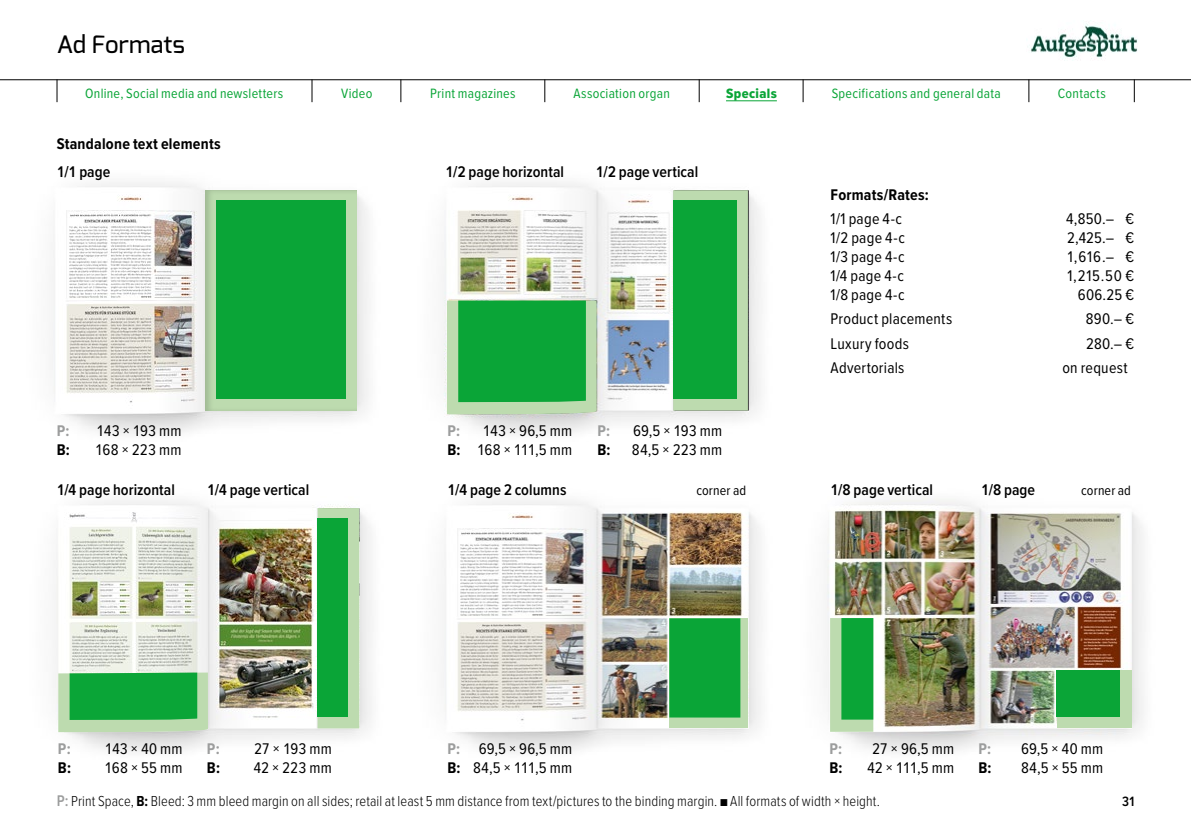
<style>
.page{position:relative;width:1191px;height:840px;background:#fff}
.page>*{position:absolute;margin:0;border:0;box-sizing:border-box;transform-origin:0 0}
.t1{font:500 24px "Exo";letter-spacing:.005em;color:#000}
.t2{font:16px/18.8px "Proxima Nova Cond";letter-spacing:.015em;color:#000}
.t3{font:600 16px "Proxima Nova Cond";letter-spacing:.005em;color:#000}
.t4{font:700 16px "Proxima Nova Cond";letter-spacing:.015em;color:#000}
.t5{font:16px/18.8px "Proxima Nova Cond";letter-spacing:-.005em;color:#000;text-align:right}
.t6{font:700 16px "Proxima Nova Cond";color:#9c9d9d}
.t7{font:300 15px "Proxima Nova Cond";letter-spacing:.01em;color:#000}
.t8{font:14px "Proxima Nova Cond";letter-spacing:.02em;color:#0aa537}
.t9{font:14px "Proxima Nova Cond";letter-spacing:.01em;color:#000}
.t10{font:14px "Proxima Nova Cond Extrabld";letter-spacing:.025em;color:#0aa537}
.t11{font:600 14px "Proxima Nova Cond";color:#000}
.s1{font-weight:700}
.s2{font-weight:700;color:#9c9d9d}
.s3{font-weight:600;font-size:16px;color:#9c9d9d}
.s4{font-size:12px}
</style>
<div class="page">
<hr style="left:0;top:79px;width:1191px;height:1px;background:#000">
<svg style="left:1134px;top:79px;width:1px;height:23px"></svg>
<svg style="left:1028px;top:79px;width:1px;height:23px"></svg>
<svg style="left:802px;top:79px;width:1px;height:23px"></svg>
<svg style="left:699px;top:79px;width:1px;height:23px"></svg>
<svg style="left:544px;top:79px;width:1px;height:23px"></svg>
<svg style="left:400px;top:79px;width:1px;height:23px"></svg>
<svg style="left:312px;top:79px;width:1px;height:23px"></svg>
<svg style="left:57px;top:79px;width:1px;height:23px"></svg>
<img style="left:55px;top:500px;width:317px;height:253px">
<div style="left:317px;top:508px;width:42px;height:220px;background:#bddbaf"></div>
<div style="left:317px;top:518px;width:31px;height:198px;background:#0aa537"></div>
<img style="left:443px;top:182px;width:318px;height:253px">
<svg style="left:447px;top:300px;width:149px;height:114px"></svg>
<img style="left:52px;top:182px;width:307px;height:253px">
<div style="left:186px;top:174px;width:193px;height:239px;background:#000;opacity:.15"></div>
<div style="left:216px;top:200px;width:130px;height:199px;background:#0aa537"></div>
<img style="left:443px;top:500px;width:318px;height:253px">
<img style="left:826px;top:497px;width:318px;height:256px">
<div style="left:1056px;top:670px;width:75px;height:58px;background:#bddbaf"></div>
<div style="left:1056px;top:670px;width:64px;height:46px;background:#0aa537"></div>
<div style="left:673px;top:190px;width:75px;height:220px;background:#bddbaf"></div>
<div style="left:673px;top:200px;width:64px;height:199px;background:#0aa537"></div>
<svg style="left:58px;top:672px;width:150px;height:59px"></svg>
<div style="left:668px;top:616px;width:74px;height:105px;background:#fff"></div>
<div style="left:669px;top:618px;width:79px;height:110px;background:#bddbaf"></div>
<div style="left:669px;top:618px;width:71px;height:99px;background:#0aa537"></div>
<div style="left:830px;top:617px;width:43px;height:114px;background:#bddbaf"></div>
<div style="left:841px;top:617px;width:32px;height:102px;background:#0aa537"></div>
<img style="left:1030px;top:23px;width:108px;height:36px">
<hr style="left:726px;top:100px;width:51px;height:1px;background:#0aa537">
<h1 class="t1" style="left:57px;top:28px;width:130px">Ad Formats</h1>
<p class="t10" style="left:726px;top:83px;width:52px">Specials</p>
<p class="t8" style="left:85px;top:83px;width:200px">Online, Social media and newsletters</p>
<p class="t8" style="left:341px;top:83px;width:33px">Video</p>
<p class="t8" style="left:430px;top:83px;width:87px">Print magazines</p>
<p class="t8" style="left:573px;top:83px;width:98px">Association organ</p>
<p class="t8" style="left:831px;top:83px;width:171px">Specifications and general data</p>
<p class="t8" style="left:1057px;top:83px;width:50px">Contacts</p>
<p class="t4" style="left:57px;top:132px;width:166px">Standalone text elements</p>
<p class="t3" style="left:57px;top:160px;width:55px">1/1 page</p>
<p class="t3" style="left:445px;top:160px;width:120px">1/2 page horizontal</p>
<p class="t3" style="left:596px;top:160px;width:104px">1/2 page vertical</p>
<p class="t4" style="left:830px;top:183px;width:100px">Formats/Rates:</p>
<p class="t2" style="left:830px;top:209px;width:73px">1/1 page 4-c</p>
<p class="t2" style="left:1066px;top:209px;width:69px">4,850.– €</p>
<p class="t2" style="left:830px;top:228px;width:76px">1/2 page 4-c</p>
<p class="t2" style="left:1067px;top:228px;width:68px">2,425.– €</p>
<p class="t2" style="left:830px;top:246px;width:75px">1/3 page 4-c</p>
<p class="t2" style="left:1067px;top:246px;width:68px">1,616.– €</p>
<p class="t2" style="left:830px;top:265px;width:75px">1/4 page 4-c</p>
<p class="t2" style="left:1067px;top:265px;width:68px">1,215.50 €</p>
<p class="t2" style="left:830px;top:284px;width:75px">1/8 page 4-c</p>
<p class="t2" style="left:1077px;top:284px;width:58px">606.25 €</p>
<p class="t2" style="left:830px;top:308px;width:123px">Product placements</p>
<p class="t2" style="left:1085px;top:308px;width:50px">890.– €</p>
<p class="t2" style="left:830px;top:333px;width:80px">Luxury foods</p>
<p class="t2" style="left:1086px;top:333px;width:50px">280.– €</p>
<p class="t2" style="left:830px;top:357px;width:75px">Advertorials</p>
<p class="t2" style="left:1062px;top:357px;width:67px">on request</p>
<p class="t6" style="left:57px;top:418px;width:14px">P:</p>
<p class="t2" style="left:96px;top:420px;width:86px">143 × 193 mm</p>
<p class="t4" style="left:57px;top:437px;width:15px">B:</p>
<p class="t2" style="left:95px;top:439px;width:88px">168 × 223 mm</p>
<p class="t5" style="left:447px;top:420px;width:126px">143 × 96,5 mm<br><span class="s1">B:</span> 168 × 111,5 mm</p>
<p class="t6" style="left:447px;top:418px;width:14px">P:</p>
<p class="t6" style="left:597px;top:418px;width:14px">P:</p>
<p class="t2" style="left:633px;top:420px;width:90px">69,5 × 193 mm</p>
<p class="t4" style="left:597px;top:437px;width:15px">B:</p>
<p class="t2" style="left:632px;top:439px;width:92px">84,5 × 223 mm</p>
<p class="t3" style="left:57px;top:477px;width:119px">1/4 page horizontal</p>
<p class="t3" style="left:207px;top:477px;width:103px">1/4 page vertical</p>
<p class="t3" style="left:447px;top:477px;width:120px">1/4 page 2 columns</p>
<p class="t9" style="left:696px;top:480px;width:51px">corner ad</p>
<p class="t3" style="left:830px;top:477px;width:104px">1/8 page vertical</p>
<p class="t3" style="left:981px;top:477px;width:56px">1/8 page</p>
<p class="t9" style="left:1081px;top:480px;width:51px">corner ad</p>
<p class="t6" style="left:58px;top:736px;width:14px">P:</p>
<p class="t2" style="left:105px;top:737px;width:79px">143 × 40 mm</p>
<p class="t4" style="left:58px;top:755px;width:15px">B:</p>
<p class="t2" style="left:105px;top:756px;width:80px">168 × 55 mm</p>
<p class="t6" style="left:207px;top:736px;width:14px">P:</p>
<p class="t2" style="left:254px;top:737px;width:79px">27 × 193 mm</p>
<p class="t4" style="left:207px;top:755px;width:15px">B:</p>
<p class="t2" style="left:253px;top:756px;width:80px">42 × 223 mm</p>
<p class="t2" style="left:447px;top:737px;width:126px"><span class="s2">P:</span> 69,5 × 96,5 mm<br><span class="s1">B:</span> 84,5 × 111,5 mm</p>
<p class="t6" style="left:829px;top:736px;width:14px">P:</p>
<p class="t2" style="left:872px;top:737px;width:84px">27 × 96,5 mm</p>
<p class="t4" style="left:829px;top:755px;width:15px">B:</p>
<p class="t2" style="left:867px;top:756px;width:89px">42 × 111,5 mm</p>
<p class="t6" style="left:978px;top:736px;width:14px">P:</p>
<p class="t2" style="left:1021px;top:737px;width:83px">69,5 × 40 mm</p>
<p class="t4" style="left:978px;top:755px;width:15px">B:</p>
<p class="t2" style="left:1021px;top:756px;width:84px">84,5 × 55 mm</p>
<p class="t7" style="left:57px;top:789px;width:824px"><span class="s3">P:</span> Print Space, <span class="s1">B:</span> Bleed: 3 mm bleed margin on all sides; retail at least 5 mm distance from text/pictures to the binding margin. <span class="s4">■</span> All formats of width × height.</p>
<p class="t11" style="left:1122px;top:790px;width:14px">31</p>
</div>
